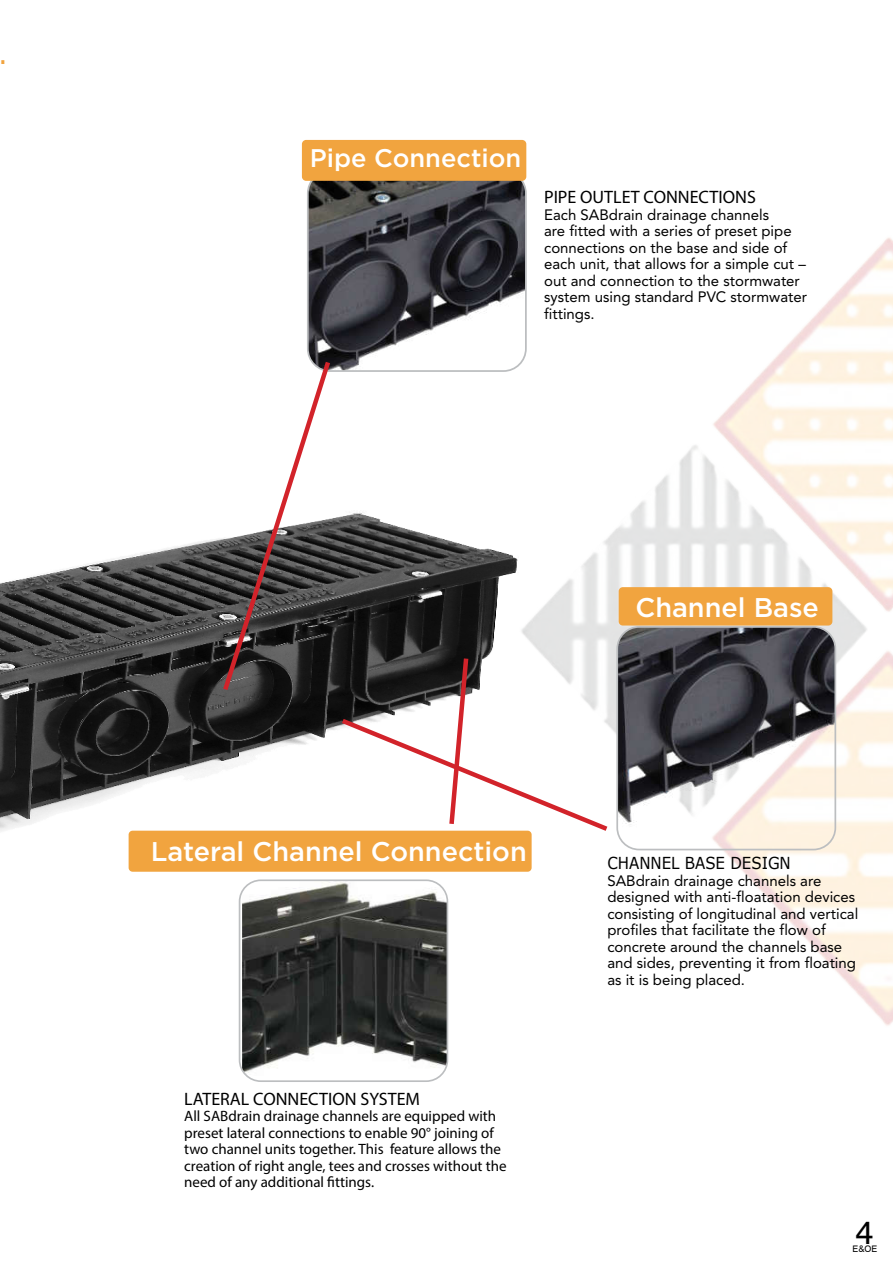
<style>
.page{position:relative;width:893px;height:1263px;background:#fff}
.page>*{position:absolute;margin:0;border:0;box-sizing:border-box;transform-origin:0 0}
.t1{font:300 45px "Gotham";color:#f1a43f}
.t2{font:33px "Swiss 721 BT";color:#000}
.t3{font:500 27px "Gotham";color:#fff}
.t4{font:500 25.5px "Gotham";color:#fff}
.t5{font:18px "Myriad Pro";color:#000}
.t6{font:16.5px "Verdana";color:#000;scale:.91 1}
.t7{font:15px/16.5px "Avenir";color:#000}
.t8{font:15px/16.5px "Myriad Pro";color:#000}
.t9{font:9px "Swiss 721 BT";color:#000}
</style>
<div class="page">
<img style="left:447px;top:238px;width:446px;height:829px">
<img style="left:0;top:363px;width:667px;height:654px">
<img style="left:242px;top:880px;width:205px;height:199px">
<div style="left:239px;top:879px;width:209px;height:203px;border:2px solid #bcbec0;border-radius:21px"></div>
<div style="left:129px;top:831px;width:403px;height:41px;background:#f1a43f;border-radius:4px"></div>
<img style="left:310px;top:179px;width:216px;height:178px">
<div style="left:307px;top:170px;width:220px;height:202px;border:2px solid #bcbec0;border-radius:22px"></div>
<div style="left:302px;top:140px;width:224px;height:41px;background:#f1a43f;border-radius:4px"></div>
<img style="left:617px;top:627px;width:218px;height:222px">
<div style="left:616px;top:626px;width:220px;height:224px;border:2px solid #bcbec0;border-radius:22px"></div>
<div style="left:619px;top:587px;width:213px;height:38px;background:#f1a43f;border-radius:4px"></div>
<svg style="left:220px;top:357px;width:392px;height:478px"></svg>
<h1 class="t1" style="left:-3px;top:28px;width:12px">.</h1>
<h3 class="t4" style="left:310px;top:148px;width:213px">Pipe Connection</h3>
<p class="t5" style="left:544px;top:188px;width:213px">PIPE OUTLET CONNECTIONS</p>
<p class="t7" style="left:544px;top:208px;width:264px">Each SABdrain drainage channels<br>are fitted with a series of preset pipe connections on the base and side of each unit, that allows for a simple cut – out and connection to the stormwater system using standard PVC stormwater fittings.</p>
<h3 class="t3" style="left:635px;top:597px;width:185px">Channel Base</h3>
<h3 class="t3" style="left:151px;top:841px;width:377px">Lateral Channel Connection</h3>
<p class="t5" style="left:184px;top:1090px;width:237px">LATERAL CONNECTION SYSTEM</p>
<p class="t8" style="left:184px;top:1108px;width:324px">All SABdrain drainage channels are equipped with preset lateral connections to enable 90° joining of two channel units together. This feature allows the creation of right angle, tees and crosses without the need of any additional fittings.</p>
<p class="t6" style="left:607px;top:856px;width:203px">CHANNEL BASE DESIGN</p>
<p class="t7" style="left:607px;top:873px;width:252px">SABdrain drainage channels are designed with anti-floatation devices consisting of longitudinal and vertical profiles that facilitate the flow of concrete around the channels base and sides, preventing it from floating as it is being placed.</p>
<h2 class="t2" style="left:855px;top:1219px;width:20px">4</h2>
<p class="t9" style="left:853px;top:1246px;width:26px">E&amp;OE</p>
</div>
